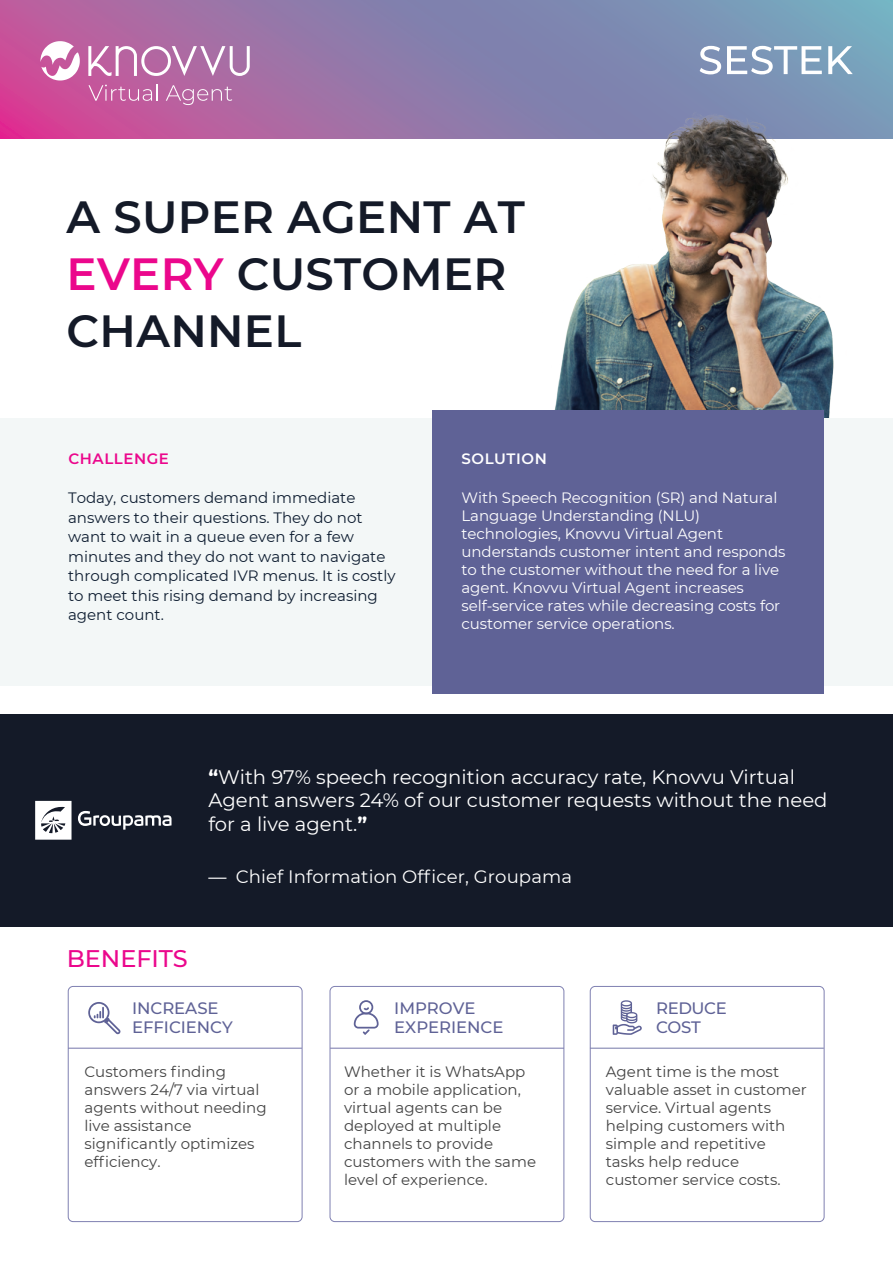
<style>
.page{position:relative;width:893px;height:1263px;background:#fff}
.page>*{position:absolute;margin:0;border:0;box-sizing:border-box;transform-origin:0 0}
.t1{font:600 45px/57px "Montserrat";letter-spacing:.005em;color:#141a28}
.t2{font:500 24px "Montserrat";letter-spacing:-.005em;color:#eb078c}
.t3{font:19.5px/23.4px "Montserrat";color:#fff}
.t4{font:18px "Montserrat";letter-spacing:.005em;color:#fff}
.t5{font:500 16.5px/19.8px "Montserrat";letter-spacing:-.005em;color:#5f6296}
.t6{font:500 16.5px/19.8px "Montserrat";letter-spacing:-.025em;color:#5f6296}
.t7{font:15px/18px "Montserrat";color:#434343}
.t8{font:15px/18px "Montserrat";letter-spacing:-.005em;color:#fff}
.t9{font:15px/19.5px "Montserrat";color:#0e1d31}
.t10{font:600 15px "Montserrat";letter-spacing:.035em;color:#eb078c}
.t11{font:600 15px "Montserrat";letter-spacing:.035em;color:#fff}
.s1{color:#eb078c}
.s2{font-weight:700}
.s3{font-weight:500}
</style>
<div class="page">
<svg style="left:0;top:0;width:893px;height:138px;background:#937aaa"></svg>
<img style="left:542px;top:110px;width:312px;height:308px">
<div style="left:0;top:418px;width:893px;height:268px;background:#f3f7f7"></div>
<div style="left:0;top:714px;width:893px;height:213px;background:#141a28"></div>
<div style="left:432px;top:410px;width:391px;height:283px;background:#5f6296"></div>
<svg style="left:40px;top:41px;width:40px;height:40px"></svg>
<svg style="left:88px;top:46px;width:162px;height:30px"></svg>
<svg style="left:88px;top:84px;width:70px;height:17px"></svg>
<svg style="left:166px;top:85px;width:66px;height:20px"></svg>
<svg style="left:613px;top:1000px;width:29px;height:35px"></svg>
<svg style="left:88px;top:1002px;width:32px;height:32px"></svg>
<svg style="left:354px;top:1000px;width:25px;height:35px"></svg>
<hr style="left:68px;top:1048px;width:234px;height:1px;background:#7f80b1">
<hr style="left:590px;top:1048px;width:234px;height:1px;background:#7e81ae">
<div style="left:68px;top:986px;width:234px;height:236px;border:1px solid #7f80b1;border-radius:5px"></div>
<hr style="left:330px;top:1048px;width:234px;height:1px;background:#7f80b1">
<div style="left:330px;top:986px;width:234px;height:236px;border:1px solid #7f80b1;border-radius:5px"></div>
<div style="left:590px;top:986px;width:234px;height:236px;border:1px solid #7f80b1;border-radius:5px"></div>
<svg style="left:700px;top:46px;width:21px;height:28px"></svg>
<svg style="left:727px;top:46px;width:95px;height:28px"></svg>
<svg style="left:828px;top:46px;width:25px;height:28px"></svg>
<svg style="left:78px;top:811px;width:94px;height:19px"></svg>
<svg style="left:35px;top:801px;width:37px;height:39px"></svg>
<h1 class="t1" style="left:67px;top:186px;width:460px">A SUPER AGENT AT<br><span class="s1">EVERY</span> CUSTOMER<br>CHANNEL</h1>
<p class="t10" style="left:68px;top:448px;width:102px">CHALLENGE</p>
<p class="t9" style="left:68px;top:488px;width:329px">Today, customers demand immediate answers to their questions. They do not want to wait in a queue even for a few minutes and they do not want to navigate through complicated IVR menus. It is costly to meet this rising demand by increasing agent count.</p>
<p class="t11" style="left:462px;top:448px;width:87px">SOLUTION</p>
<p class="t8" style="left:462px;top:489px;width:325px">With Speech Recognition (SR) and Natural Language Understanding (NLU) technologies, Knovvu Virtual Agent understands customer intent and responds to the customer without the need for a live agent. Knovvu Virtual Agent increases self-service rates while decreasing costs for customer service operations.</p>
<h3 class="t3" style="left:208px;top:764px;width:620px"><span class="s2">“</span>With 97% speech recognition accuracy rate, Knovvu Virtual<br>Agent answers 24% of our customer requests without the need for a live agent.<span class="s2">”</span></h3>
<p class="t4" style="left:209px;top:865px;width:365px"><span class="s3">—</span> Chief Information Officer, Groupama</p>
<h2 class="t2" style="left:67px;top:941px;width:122px">BENEFITS</h2>
<p class="t5" style="left:132px;top:997px;width:102px">INCREASE<br>EFFICIENCY</p>
<p class="t5" style="left:394px;top:997px;width:111px">IMPROVE<br>EXPERIENCE</p>
<p class="t6" style="left:656px;top:997px;width:72px">REDUCE<br>COST</p>
<p class="t7" style="left:84px;top:1062px;width:184px">Customers finding answers 24/7 via virtual agents without needing live assistance significantly optimizes efficiency.</p>
<p class="t7" style="left:606px;top:1062px;width:202px">Agent time is the most valuable asset in customer service. Virtual agents helping customers with simple and repetitive tasks help reduce customer service costs.</p>
<p class="t7" style="left:344px;top:1062px;width:194px">Whether it is WhatsApp or a mobile application, virtual agents can be deployed at multiple channels to provide customers with the same level of experience.</p>
</div>
